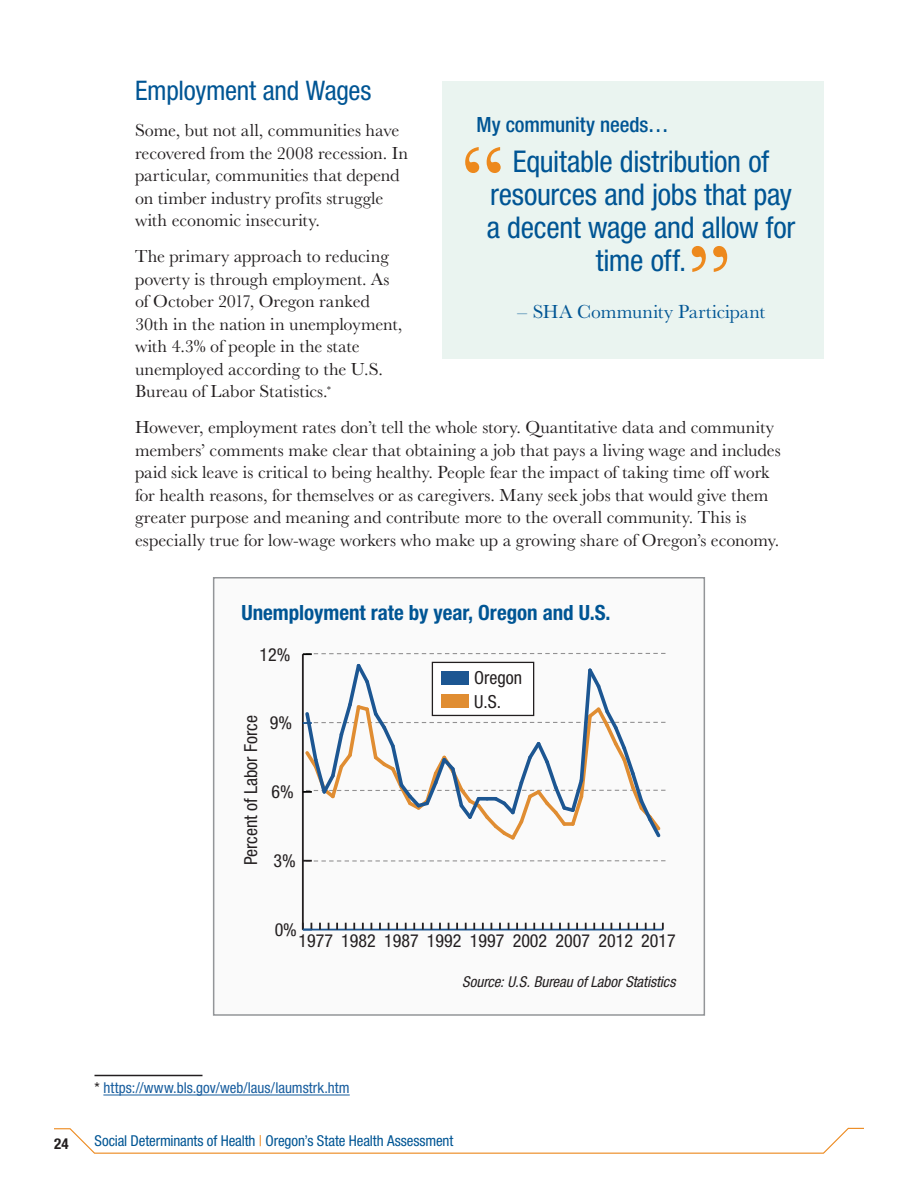
<style>
.page{position:relative;width:918px;height:1188px;background:#fff}
.page>*{position:absolute;margin:0;border:0;box-sizing:border-box;transform-origin:0 0}
.t1{font:500 90px "Baskerville URW";color:#ed891d}
.Pull_quote{font:condensed 30px/33px "Helvetica Neue LT Std";letter-spacing:-.01em;color:#005594;text-align:center}
.t2{font:condensed 27px "Helvetica Neue LT Std";letter-spacing:-.01em;color:#005594}
.t3{font:700 condensed 21px "Helvetica Neue LT Std";color:#005594}
.Callout_box_header{font:500 condensed 21px "Helvetica Neue LT Std";letter-spacing:-.005em;color:#005594}
.Quote_attribution{font:19.5px "Baskerville URW";letter-spacing:.005em;color:#005594}
.Body{font:18px/22.5px "Baskerville URW";color:#231f20}
.t4{font:condensed 18px "Helvetica Neue";color:#231f20}
.t5{font:condensed 18px "Helvetica Neue LT Std";color:#231f20}
.t6{font:condensed 15px "Helvetica Neue LT Std";letter-spacing:-.005em;color:#005594}
.Footnotes{font:condensed 15px "Helvetica Neue LT Std";color:#175d9e}
.Graph___Table_Source{font:italic condensed 15px "Helvetica Neue LT Std";color:#231f20}
.t7{font:700 condensed 15px "Helvetica Neue LT Std";color:#231f20}
.s1{color:#231f20}
.s2{color:#ed891d}
</style>
<div class="page">
<svg style="left:54px;top:1127px;width:810px;height:27px"></svg>
<hr style="left:94px;top:1075px;width:108px;height:1px;background:#231f20">
<hr style="left:103px;top:1095px;width:247px;height:1px;background:#175d9e">
<div style="left:442px;top:81px;width:382px;height:277px;background:#eaf4f0"></div>
<div style="left:214px;top:578px;width:490px;height:437px;background:#fafafa"></div>
<div style="left:213px;top:577px;width:492px;height:439px;border:2px solid #939598"></div>
<hr style="left:303px;top:929px;width:360px;height:1px;background:#1c5692">
<svg style="left:319px;top:923px;width:2px;height:7px"></svg>
<svg style="left:336px;top:923px;width:2px;height:7px"></svg>
<svg style="left:345px;top:923px;width:2px;height:7px"></svg>
<svg style="left:353px;top:923px;width:2px;height:7px"></svg>
<svg style="left:362px;top:923px;width:2px;height:7px"></svg>
<svg style="left:379px;top:923px;width:2px;height:7px"></svg>
<svg style="left:396px;top:923px;width:2px;height:7px"></svg>
<svg style="left:405px;top:923px;width:2px;height:7px"></svg>
<svg style="left:413px;top:923px;width:2px;height:7px"></svg>
<svg style="left:422px;top:923px;width:2px;height:7px"></svg>
<svg style="left:439px;top:923px;width:2px;height:7px"></svg>
<svg style="left:456px;top:923px;width:2px;height:7px"></svg>
<svg style="left:465px;top:923px;width:2px;height:7px"></svg>
<svg style="left:473px;top:923px;width:2px;height:7px"></svg>
<svg style="left:482px;top:923px;width:2px;height:7px"></svg>
<svg style="left:499px;top:923px;width:2px;height:7px"></svg>
<svg style="left:516px;top:923px;width:2px;height:7px"></svg>
<svg style="left:525px;top:923px;width:2px;height:7px"></svg>
<svg style="left:533px;top:923px;width:2px;height:7px"></svg>
<svg style="left:542px;top:923px;width:2px;height:7px"></svg>
<svg style="left:559px;top:923px;width:2px;height:7px"></svg>
<svg style="left:576px;top:923px;width:2px;height:7px"></svg>
<svg style="left:585px;top:923px;width:2px;height:7px"></svg>
<svg style="left:593px;top:923px;width:2px;height:7px"></svg>
<svg style="left:602px;top:923px;width:2px;height:7px"></svg>
<svg style="left:619px;top:923px;width:2px;height:7px"></svg>
<svg style="left:636px;top:923px;width:2px;height:7px"></svg>
<svg style="left:645px;top:923px;width:2px;height:7px"></svg>
<svg style="left:653px;top:923px;width:2px;height:7px"></svg>
<svg style="left:662px;top:923px;width:2px;height:7px"></svg>
<hr style="left:302px;top:654px;width:2px;height:276px;background:#231f20">
<svg style="left:302px;top:923px;width:10px;height:7px"></svg>
<svg style="left:303px;top:860px;width:362px;height:2px"></svg>
<svg style="left:303px;top:653px;width:362px;height:2px"></svg>
<svg style="left:302px;top:661px;width:363px;height:182px"></svg>
<div style="left:432px;top:662px;width:102px;height:53px;background:#fff"></div>
<div style="left:432px;top:662px;width:102px;height:54px;border:1px solid #231f20"></div>
<div style="left:441px;top:671px;width:28px;height:13px;background:#1c5692"></div>
<div style="left:441px;top:694px;width:28px;height:14px;background:#e08d32"></div>
<h3 class="t2" style="left:135px;top:75px;width:238px">Employment and Wages</h3>
<h4 class="Callout_box_header" style="left:476px;top:113px;width:194px">My community needs…</h4>
<p class="Pull_quote" style="left:487px;top:145px;width:310px">Equitable distribution of resources and jobs that pay a decent wage and allow for time off.</p>
<p class="Quote_attribution" style="left:517px;top:300px;width:250px">– SHA Community Participant</p>
<p class="Body" style="left:135px;top:119px;width:275px">Some, but not all, communities have recovered from the 2008 recession. In particular, communities that depend on timber industry profits struggle with economic insecurity.</p>
<p class="Body" style="left:135px;top:245px;width:269px">The primary approach to reducing poverty is through employment. As of October 2017, Oregon ranked<br>30th in the nation in unemployment, with 4.3% of people in the state unemployed according to the U.S.<br>Bureau of Labor Statistics.<sup>*</sup></p>
<p class="Body" style="left:135px;top:416px;width:647px">However, employment rates don’t tell the whole story. Quantitative data and community members’ comments make clear that obtaining a job that pays a living wage and includes paid sick leave is critical to being healthy. People fear the impact of taking time off work for health reasons, for themselves or as caregivers. Many seek jobs that would give them greater purpose and meaning and contribute more to the overall community. This is especially true for low-wage workers who make up a growing share of Oregon’s economy.</p>
<h1 class="t1" style="left:460px;top:125px;width:47px">“</h1>
<h1 class="t1" style="left:733px;top:294px;width:47px;rotate:-180deg">“</h1>
<p class="t3" style="left:241px;top:600px;width:371px">Unemployment rate by year, Oregon and U.S.</p>
<p class="t5" style="left:260px;top:644px;width:32px">12%</p>
<p class="t5" style="left:241px;top:865px;width:152px;rotate:-90deg">Percent of Labor Force</p>
<p class="t5" style="left:270px;top:713px;width:24px">9%</p>
<p class="t5" style="left:272px;top:781px;width:24px">6%</p>
<p class="t5" style="left:273px;top:850px;width:24px">3%</p>
<p class="t4" style="left:474px;top:668px;width:49px">Oregon</p>
<p class="t4" style="left:474px;top:691px;width:28px">U.S.</p>
<p class="t5" style="left:275px;top:919px;width:24px">0%</p>
<p class="t4" style="left:298px;top:930px;width:379px">1977 1982 1987 1992 1997 2002 2007 2012 2017</p>
<p class="Graph___Table_Source" style="left:462px;top:973px;width:215px">Source: U.S. Bureau of Labor Statistics</p>
<p class="Footnotes" style="left:94px;top:1080px;width:257px"><span class="s1">*</span> https://www.bls.gov/web/laus/laumstrk.htm</p>
<p class="t7" style="left:54px;top:1135px;width:16px">24</p>
<p class="t6" style="left:94px;top:1132px;width:360px">Social Determinants of Health <span class="s2">|</span> Oregon’s State Health Assessment</p>
</div>
